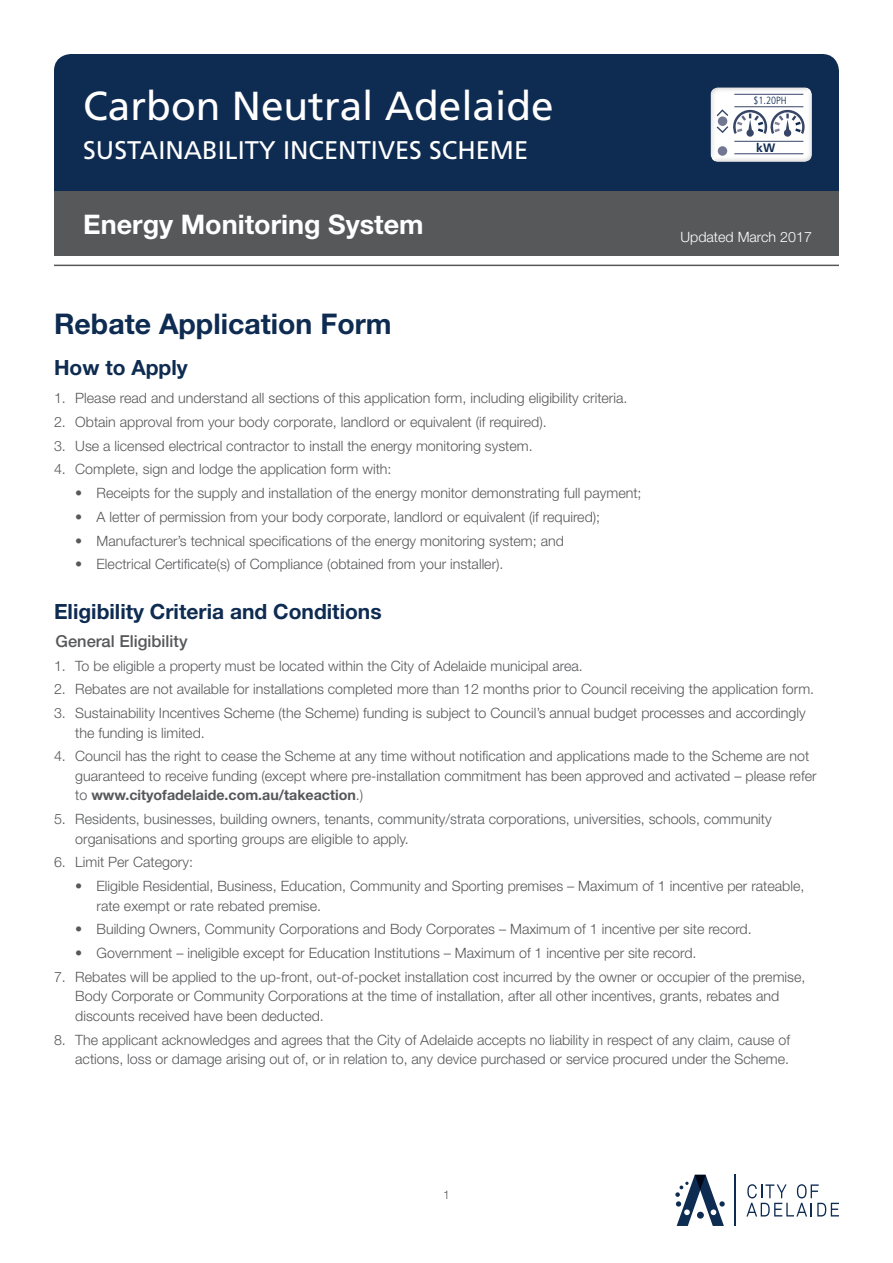
<style>
.page{position:relative;width:893px;height:1263px;background:#fff}
.page>*{position:absolute;margin:0;border:0;box-sizing:border-box;transform-origin:0 0}
.t1{font:40.5px "Frutiger LT Std";color:#fff}
.t2{font:700 28.5px "Helvetica Neue LT Std";color:#0e2b51}
.t3{font:700 27px "Helvetica Neue LT Std";color:#fff}
.t4{font:25.5px "Frutiger LT Std";color:#fff}
.t5{font:700 21px "Helvetica Neue LT Std";color:#0e2b51}
.t6{font:500 16.5px "Helvetica Neue LT Std";color:#57585a}
.t7{font:300 14.25px/19.5px "Helvetica Neue LT Std";color:#57585a}
.t8{font:300 14.25px "Helvetica Neue LT Std";color:#fff}
.t9{font:700 12.15px "Frutiger LT Std";color:#0e2b51}
.t10{font:300 12px "Helvetica Neue LT Std";color:#57585a}
.t11{font:300 condensed 10.5px "Frutiger LT Std";color:#0e2b51}
.s1{font-weight:700}
</style>
<div class="page">
<hr style="left:54px;top:265px;width:785px;height:1px;background:#57585a">
<div style="left:54px;top:54px;width:785px;height:137px;background:#0e2b51"></div>
<div style="left:54px;top:191px;width:785px;height:65px;background:#57585a"></div>
<div style="left:708px;top:85px;width:105px;height:78px;background:#7c7a7e;opacity:.5"></div>
<div style="left:718px;top:146px;width:9px;height:10px;background:#727791;border-radius:50%"></div>
<svg style="left:715px;top:108px;width:91px;height:29px"></svg>
<hr style="left:734px;top:106px;width:69px;height:1px;background:#374567">
<hr style="left:734px;top:153px;width:69px;height:1px;background:#374567">
<hr style="left:734px;top:94px;width:69px;height:1px;background:#374567">
<hr style="left:734px;top:141px;width:69px;height:1px;background:#374567">
<svg style="left:746px;top:1184px;width:93px;height:32px"></svg>
<hr style="left:735px;top:1175px;width:1px;height:51px;background:#0e2b51">
<svg style="left:675px;top:1175px;width:50px;height:51px"></svg>
<h1 class="t1" style="left:83px;top:82px;width:472px">Carbon Neutral Adelaide</h1>
<h3 class="t4" style="left:83px;top:135px;width:446px">SUSTAINABILITY INCENTIVES SCHEME</h3>
<h3 class="t3" style="left:83px;top:208px;width:342px">Energy Monitoring System</h3>
<p class="t11" style="left:753px;top:94px;width:35px">$1.20PH</p>
<p class="t9" style="left:756px;top:141px;width:21px">kW</p>
<p class="t8" style="left:655px;top:220px;width:158px">Updated December 2016</p>
<p class="t8" style="left:680px;top:229px;width:133px">Updated March 2017</p>
<h2 class="t2" style="left:54px;top:306px;width:339px">Rebate Application Form</h2>
<h3 class="t5" style="left:54px;top:354px;width:135px">How to Apply</h3>
<p class="t7" style="left:54px;top:388px;width:575px">1. Please read and understand all sections of this application form, including eligibility criteria.</p>
<p class="t7" style="left:54px;top:412px;width:494px">2. Obtain approval from your body corporate, landlord or equivalent (if required).</p>
<p class="t7" style="left:54px;top:435px;width:480px">3. Use a licensed electrical contractor to install the energy monitoring system.</p>
<p class="t7" style="left:54px;top:459px;width:339px">4. Complete, sign and lodge the application form with:</p>
<p class="t7" style="left:75px;top:483px;width:568px">• Receipts for the supply and installation of the energy monitor demonstrating full payment;</p>
<p class="t7" style="left:75px;top:507px;width:526px">• A letter of permission from your body corporate, landlord or equivalent (if required);</p>
<p class="t7" style="left:75px;top:530px;width:490px">• Manufacturer’s technical specifications of the energy monitoring system; and</p>
<p class="t7" style="left:75px;top:554px;width:430px">• Electrical Certificate(s) of Compliance (obtained from your installer).</p>
<h3 class="t5" style="left:54px;top:598px;width:329px">Eligibility Criteria and Conditions</h3>
<p class="t6" style="left:56px;top:631px;width:134px">General Eligibility</p>
<p class="t7" style="left:54px;top:655px;width:530px">1. To be eligible a property must be located within the City of Adelaide municipal area.</p>
<p class="t7" style="left:54px;top:679px;width:762px">2. Rebates are not available for installations completed more than 12 months prior to Council receiving the application form.</p>
<p class="t7" style="left:75px;top:703px;width:732px;text-indent:-21px">3. Sustainability Incentives Scheme (the Scheme) funding is subject to Council’s annual budget processes and accordingly the funding is limited.</p>
<p class="t7" style="left:75px;top:746px;width:743px;text-indent:-21px">4. Council has the right to cease the Scheme at any time without notification and applications made to the Scheme are not guaranteed to receive funding (except where pre-installation commitment has been approved and activated – please refer to <span class="s1">www.cityofadelaide.com.au/takeaction</span>.)</p>
<p class="t7" style="left:75px;top:809px;width:698px;text-indent:-21px">5. Residents, businesses, building owners, tenants, community/strata corporations, universities, schools, community organisations and sporting groups are eligible to apply.</p>
<p class="t7" style="left:54px;top:852px;width:140px">6. Limit Per Category:</p>
<p class="t7" style="left:97px;top:876px;width:709px;text-indent:-21px">• Eligible Residential, Business, Education, Community and Sporting premises – Maximum of 1 incentive per rateable, rate exempt or rate rebated premise.</p>
<p class="t7" style="left:75px;top:919px;width:678px">• Building Owners, Community Corporations and Body Corporates – Maximum of 1 incentive per site record.</p>
<p class="t7" style="left:75px;top:943px;width:623px">• Government – ineligible except for Education Institutions – Maximum of 1 incentive per site record.</p>
<p class="t7" style="left:75px;top:967px;width:732px;text-indent:-21px">7. Rebates will be applied to the up-front, out-of-pocket installation cost incurred by the owner or occupier of the premise,<br>Body Corporate or Community Corporations at the time of installation, after all other incentives, grants, rebates and discounts received have been deducted.</p>
<p class="t7" style="left:54px;top:1029px;width:738px;text-align:right">8. The applicant acknowledges and agrees that the City of Adelaide accepts no liability in respect of any claim, cause of actions, loss or damage arising out of, or in relation to, any device purchased or service procured under the Scheme.</p>
<p class="t10" style="left:443px;top:1188px;width:8px">1</p>
</div>
